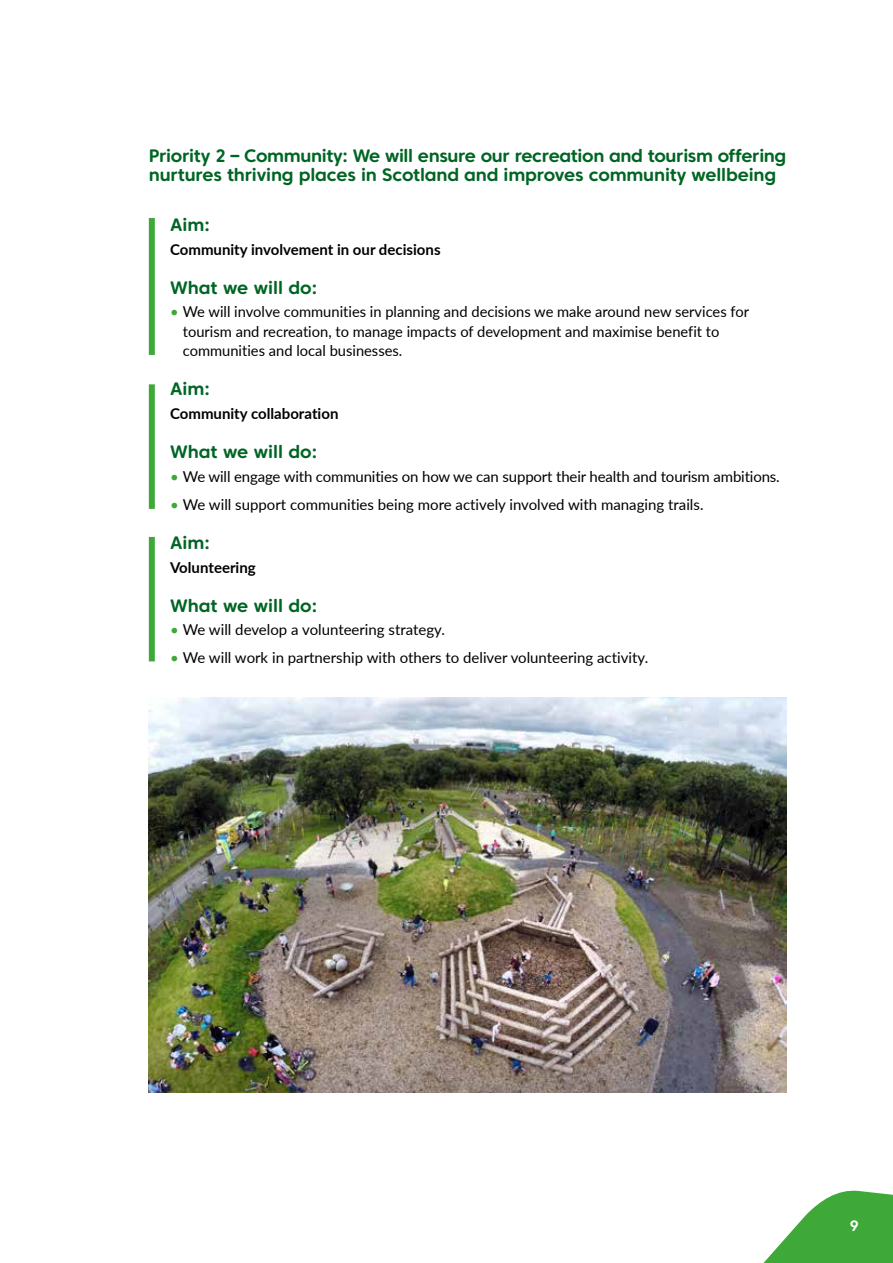
<style>
.page{position:relative;width:893px;height:1263px;background:#fff}
.page>*{position:absolute;margin:0;border:0;box-sizing:border-box;transform-origin:0 0}
.Subheading_-_H2{font:700 18px/19.5px "Core Sans CR 65";letter-spacing:-.01em;color:#006524}
.Bullet_list_-_List{font:15px/19.5px "Lato";color:#000}
.Body_Copy_-_Text{font:700 15px "Lato";color:#000}
.t1{font:700 15px "Core Sans CR 65";color:#fff}
.s1{color:#3ea938}
</style>
<div class="page">
<svg style="left:763px;top:1190px;width:130px;height:73px"></svg>
<div style="left:149px;top:218px;width:6px;height:137px;background:#3ea938"></div>
<div style="left:149px;top:384px;width:6px;height:125px;background:#3ea938"></div>
<div style="left:149px;top:537px;width:6px;height:124px;background:#3ea938"></div>
<img style="left:149px;top:697px;width:638px;height:396px">
<h2 class="Subheading_-_H2" style="left:149px;top:145px;width:639px">Priority 2 – Community: We will ensure our recreation and tourism offering nurtures thriving places in Scotland and improves community wellbeing</h2>
<h2 class="Subheading_-_H2" style="left:170px;top:215px;width:41px">Aim:</h2>
<p class="Body_Copy_-_Text" style="left:170px;top:238px;width:272px">Community involvement in our decisions</p>
<h2 class="Subheading_-_H2" style="left:170px;top:277px;width:149px">What we will do:</h2>
<p class="Bullet_list_-_List" style="left:183px;top:301px;width:568px;text-indent:-13px"><span class="s1">•</span> We will involve communities in planning and decisions we make around new services for tourism and recreation, to manage impacts of development and maximise benefit to communities and local businesses.</p>
<h2 class="Subheading_-_H2" style="left:170px;top:379px;width:41px">Aim:</h2>
<p class="Body_Copy_-_Text" style="left:170px;top:402px;width:170px">Community collaboration</p>
<h2 class="Subheading_-_H2" style="left:170px;top:442px;width:149px">What we will do:</h2>
<p class="Bullet_list_-_List" style="left:170px;top:466px;width:611px"><span class="s1">•</span> We will engage with communities on how we can support their health and tourism ambitions.</p>
<p class="Bullet_list_-_List" style="left:170px;top:494px;width:535px"><span class="s1">•</span> We will support communities being more actively involved with managing trails.</p>
<h2 class="Subheading_-_H2" style="left:170px;top:533px;width:41px">Aim:</h2>
<p class="Body_Copy_-_Text" style="left:170px;top:556px;width:87px">Volunteering</p>
<h2 class="Subheading_-_H2" style="left:170px;top:595px;width:149px">What we will do:</h2>
<p class="Bullet_list_-_List" style="left:170px;top:619px;width:276px"><span class="s1">•</span> We will develop a volunteering strategy.</p>
<p class="Bullet_list_-_List" style="left:170px;top:647px;width:480px"><span class="s1">•</span> We will work in partnership with others to deliver volunteering activity.</p>
<p class="t1" style="left:850px;top:1216px;width:11px">9</p>
</div>
